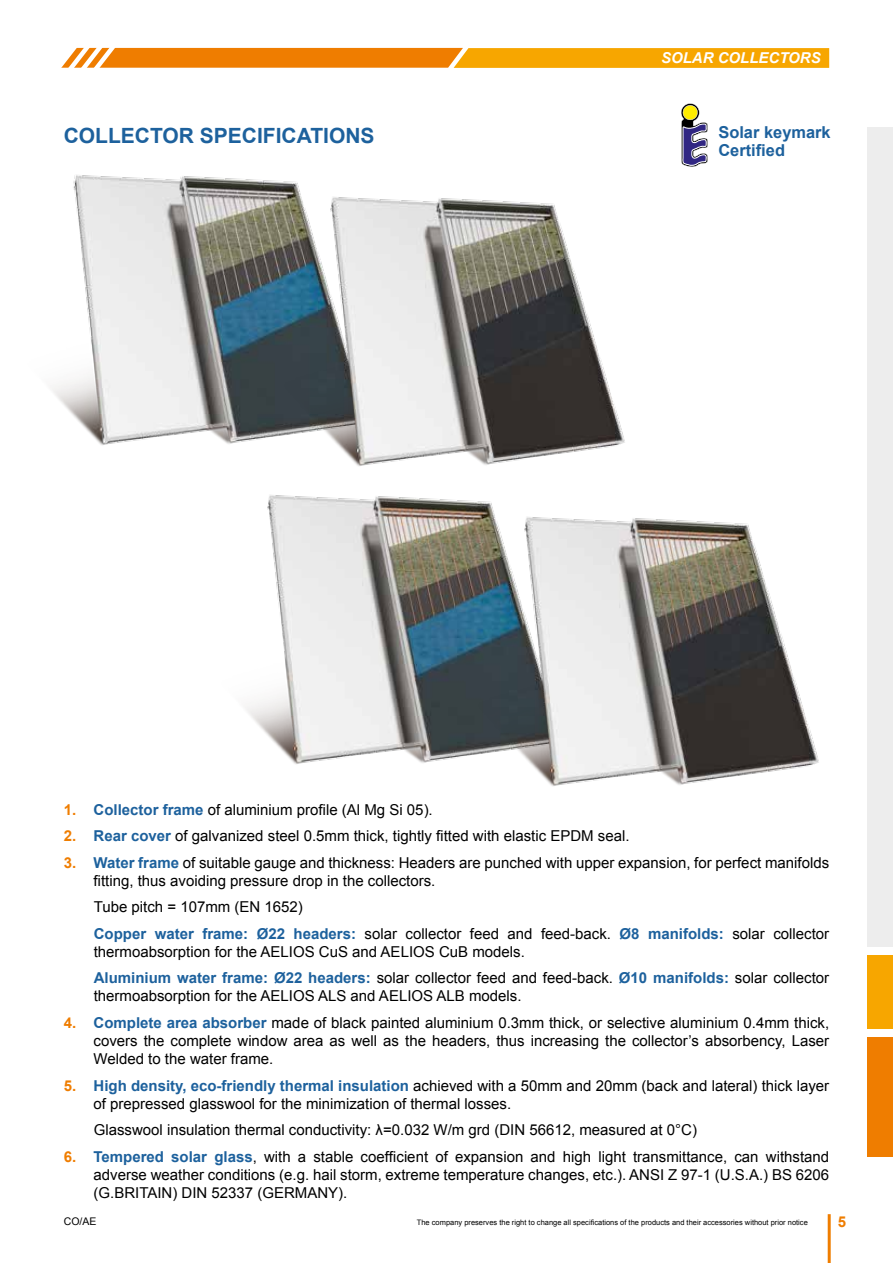
<style>
.page{position:relative;width:893px;height:1263px;background:#fff}
.page>*{position:absolute;margin:0;border:0;box-sizing:border-box;transform-origin:0 0}
.t1{font:700 21px "Arial";color:#1d619d}
.t2{font:700 16.35px/18px "Arial";color:#1d619d}
.t3{font:15px/18px "Arial";color:#000}
.t4{font:italic 700 15px "Arial";color:#fff}
.t5{font:700 15px "Arial";color:#ef7d00}
.t6{font:10.5px "Arial";color:#000}
.t7{font:7.5px "Arial";color:#000}
.s1{font-weight:700;color:#ef7d00}
.s2{font-weight:700;color:#1d619d}
</style>
<div class="page">
<div style="left:867px;top:1037px;width:26px;height:120px;background:#ef7d00"></div>
<div style="left:867px;top:955px;width:26px;height:74px;background:#f7a600"></div>
<div style="left:867px;top:128px;width:26px;height:819px;background:#ededed"></div>
<hr style="left:828px;top:1214px;width:3px;height:49px;background:#ef7d00">
<svg style="left:61px;top:47px;width:768px;height:21px;background:#f49c18"></svg>
<svg style="left:681px;top:103px;width:27px;height:64px"></svg>
<img style="left:52px;top:175px;width:248px;height:270px">
<img style="left:245px;top:495px;width:249px;height:269px">
<img style="left:236px;top:193px;width:389px;height:273px">
<img style="left:430px;top:513px;width:389px;height:273px">
<h1 class="t1" style="left:64px;top:121px;width:312px">COLLECTOR SPECIFICATIONS</h1>
<p class="t4" style="left:661px;top:48px;width:161px">SOLAR COLLECTORS</p>
<p class="t2" style="left:718px;top:124px;width:114px">Solar keymark<br>Certified</p>
<p class="t3" style="left:64px;top:801px;width:371px"><span class="s1">1.</span> <span class="s2">Collector frame</span> of aluminium profile (Al Mg Si 05).</p>
<p class="t3" style="left:64px;top:827px;width:567px"><span class="s1">2.</span> <span class="s2">Rear cover</span> of galvanized steel 0.5mm thick, tightly fitted with elastic EPDM seal.</p>
<p class="t3" style="left:94px;top:854px;width:737px;text-indent:-30px"><span class="s1">3.</span> <span class="s2">Water frame</span> of suitable gauge and thickness: Headers are punched with upper expansion, for perfect manifolds fitting, thus avoiding pressure drop in the collectors.</p>
<p class="t3" style="left:94px;top:894px;width:737px;line-height:26.5px">Tube pitch = 107mm (EN 1652)<br><span class="s2">Copper water frame: Ø22 headers:</span> solar collector feed and feed-back. <span class="s2">Ø8 manifolds:</span> solar collector</p>
<p class="t3" style="left:94px;top:938px;width:737px;line-height:26.5px">thermoabsorption for the AELIOS CuS and AELIOS CuB models.<br><span class="s2">Aluminium water frame: Ø22 headers:</span> solar collector feed and feed-back. <span class="s2">Ø10 manifolds:</span> solar collector</p>
<p class="t3" style="left:94px;top:987px;width:429px">thermoabsorption for the AELIOS ALS and AELIOS ALB models.</p>
<p class="t3" style="left:94px;top:1014px;width:737px;text-align:justify;text-indent:-30px"><span class="s1">4.</span> <span class="s2">Complete area absorber</span> made of black painted aluminium 0.3mm thick, or selective aluminium 0.4mm thick, covers the complete window area as well as the headers, thus increasing the collector’s absorbency, Laser Welded to the water frame.</p>
<p class="t3" style="left:94px;top:1076px;width:737px;text-indent:-30px"><span class="s1">5.</span> <span class="s2">High density, eco-friendly thermal insulation</span> achieved with a 50mm and 20mm (back and lateral) thick layer of prepressed glasswool for the minimization of thermal losses.</p>
<p class="t3" style="left:94px;top:1121px;width:605px">Glasswool insulation thermal conductivity: λ=0.032 W/m grd (DIN 56612, measured at 0°C)</p>
<p class="t3" style="left:94px;top:1147px;width:737px;text-align:justify;text-indent:-30px"><span class="s1">6.</span> <span class="s2">Tempered solar glass</span>, with a stable coefficient of expansion and high light transmittance, can withstand adverse weather conditions (e.g. hail storm, extreme temperature changes, etc.). ANSI Z 97-1 (U.S.A.) BS 6206 (G.BRITAIN) DIN 52337 (GERMANY).</p>
<p class="t6" style="left:64px;top:1214px;width:34px">CO/AE</p>
<p class="t7" style="left:417px;top:1217px;width:393px">The company preserves the right to change all specifications of the products and their accessories without prior notice</p>
<p class="t5" style="left:838px;top:1211px;width:10px">5</p>
</div>
